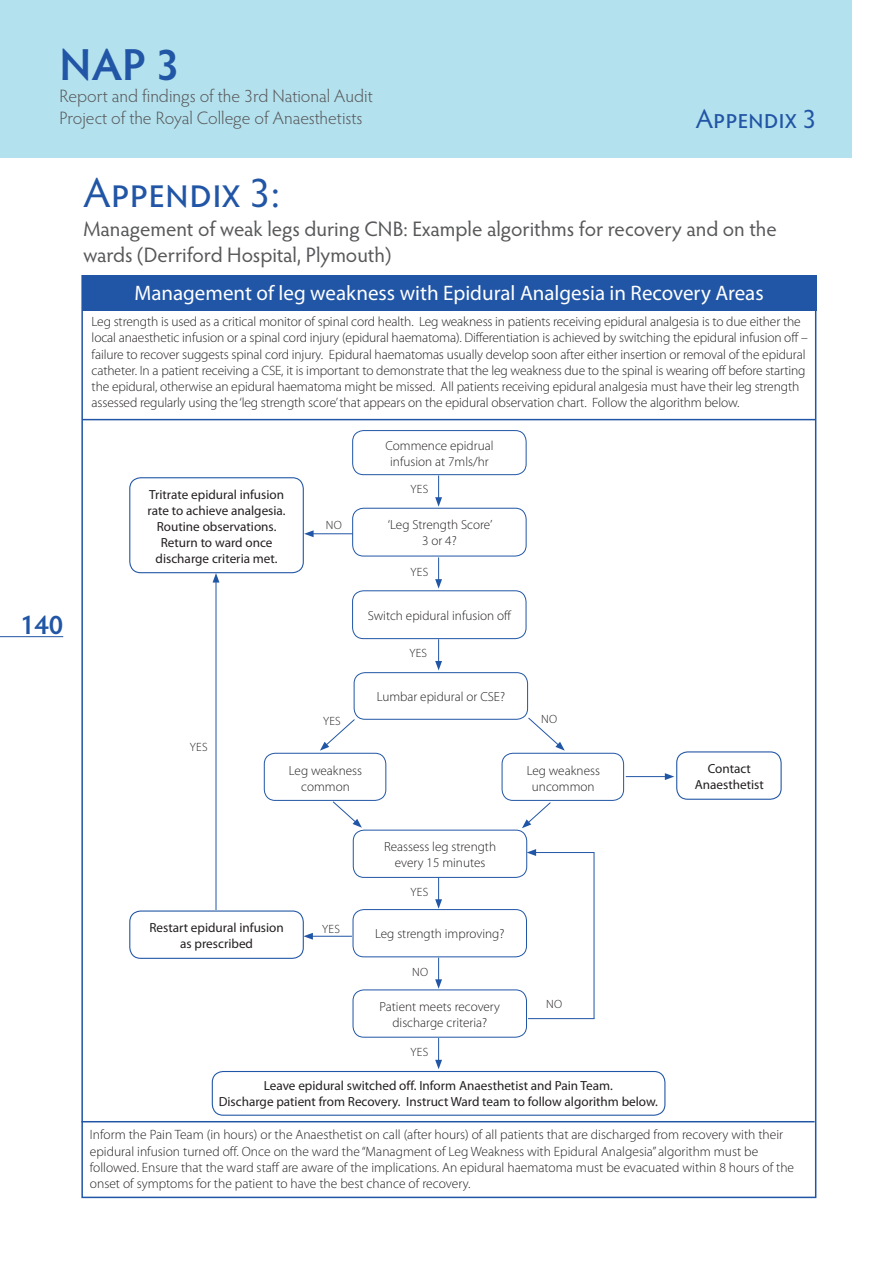
<style>
.page{position:relative;width:893px;height:1263px;background:#fff}
.page>*{position:absolute;margin:0;border:0;box-sizing:border-box;transform-origin:0 0}
.t1{font:600 45px "Hypatia Sans Pro";color:#2155a5}
.t2{font:42px "Hypatia Sans Pro";color:#2155a5}
.t3{font:27px "Hypatia Sans Pro";color:#2155a5}
.t4{font:600 27px "Hypatia Sans Pro";color:#2155a5}
.t5{font:21px/25.2px "Hypatia Sans Pro";letter-spacing:.005em;color:#57585a}
.t6{font:21px "Myriad Pro";color:#fff}
.t7{font:300 18px/21.6px "Hypatia Sans Pro";color:#57585a}
.t8{font:300 13.5px/16.2px "Myriad Pro";letter-spacing:-.01em;color:#231f20}
.t9{font:13.2px/15.9px "Myriad Pro";color:#231f20;text-align:center}
.t10{font:300 13.2px/15.9px "Myriad Pro";color:#231f20;text-align:center}
.t11{font:300 12px "Myriad Pro";letter-spacing:.02em;color:#231f20}
</style>
<div class="page">
<div style="left:0;top:0;width:852px;height:157px;background:#b3e1ed"></div>
<hr style="left:0;top:636px;width:63px;height:1px;background:#2155a5">
<div style="left:82px;top:275px;width:734px;height:35px;background:#2155a5"></div>
<hr style="left:82px;top:419px;width:733px;height:1px;background:#2155a5">
<hr style="left:81px;top:1121px;width:734px;height:1px;background:#2155a5">
<div style="left:352px;top:430px;width:174px;height:45px;border:1px solid #2155a5;border-radius:11px"></div>
<div style="left:352px;top:508px;width:174px;height:48px;border:1px solid #2155a5;border-radius:11px"></div>
<div style="left:352px;top:590px;width:174px;height:49px;border:1px solid #2155a5;border-radius:11px"></div>
<div style="left:354px;top:672px;width:174px;height:48px;border:1px solid #2155a5;border-radius:11px"></div>
<div style="left:353px;top:830px;width:174px;height:48px;border:1px solid #2155a5;border-radius:11px"></div>
<div style="left:676px;top:751px;width:106px;height:49px;border:1px solid #2155a5;border-radius:11px"></div>
<div style="left:353px;top:909px;width:174px;height:48px;border:1px solid #2155a5;border-radius:11px"></div>
<div style="left:129px;top:910px;width:175px;height:49px;border:1px solid #2155a5;border-radius:11px"></div>
<div style="left:212px;top:1071px;width:453px;height:45px;border:1px solid #2155a5;border-radius:11px"></div>
<div style="left:129px;top:477px;width:175px;height:96px;border:1px solid #2155a5;border-radius:11px"></div>
<div style="left:353px;top:989px;width:174px;height:48px;border:1px solid #2155a5;border-radius:11px"></div>
<div style="left:264px;top:753px;width:122px;height:48px;border:1px solid #2155a5;border-radius:11px"></div>
<div style="left:502px;top:753px;width:122px;height:48px;border:1px solid #2155a5;border-radius:11px"></div>
<svg style="left:435px;top:475px;width:7px;height:32px"></svg>
<svg style="left:435px;top:557px;width:7px;height:32px"></svg>
<hr style="left:216px;top:580px;width:1px;height:330px;background:#2155a5">
<svg style="left:213px;top:573px;width:6px;height:9px"></svg>
<svg style="left:435px;top:639px;width:7px;height:31px"></svg>
<svg style="left:435px;top:877px;width:7px;height:32px"></svg>
<svg style="left:435px;top:957px;width:7px;height:32px"></svg>
<svg style="left:435px;top:1038px;width:7px;height:31px"></svg>
<hr style="left:310px;top:936px;width:42px;height:1px;background:#2155a5">
<svg style="left:303px;top:933px;width:10px;height:7px"></svg>
<hr style="left:311px;top:533px;width:42px;height:1px;background:#2155a5">
<svg style="left:304px;top:530px;width:10px;height:7px"></svg>
<hr style="left:534px;top:852px;width:60px;height:1px;background:#2155a5">
<svg style="left:527px;top:849px;width:9px;height:7px"></svg>
<hr style="left:626px;top:776px;width:41px;height:1px;background:#2155a5">
<svg style="left:665px;top:773px;width:9px;height:7px"></svg>
<svg style="left:320px;top:719px;width:35px;height:32px"></svg>
<svg style="left:522px;top:802px;width:29px;height:26px"></svg>
<svg style="left:528px;top:717px;width:37px;height:34px"></svg>
<svg style="left:332px;top:801px;width:30px;height:27px"></svg>
<hr style="left:594px;top:852px;width:1px;height:167px;background:#2155a5">
<hr style="left:528px;top:1018px;width:66px;height:1px;background:#2155a5">
<h1 class="t1" style="left:60px;top:34px;width:122px">NAP 3</h1>
<h3 class="t7" style="left:60px;top:85px;width:315px">Report and findings of the 3rd National Audit<br>Project of the Royal College of Anaesthetists</h3>
<h3 class="t3" style="left:696px;top:100px;width:122px">Appendix 3</h3>
<h2 class="t2" style="left:83px;top:164px;width:198px">Appendix 3:</h2>
<h3 class="t5" style="left:83px;top:216px;width:695px">Management of weak legs during CNB: Example algorithms for recovery and on the wards (Derriford Hospital, Plymouth)</h3>
<h3 class="t6" style="left:134px;top:280px;width:631px">Management of leg weakness with Epidural Analgesia in Recovery Areas</h3>
<p class="t8" style="left:92px;top:313px;width:718px">Leg strength is used as a critical monitor of spinal cord health. Leg weakness in patients receiving epidural analgesia is to due either the local anaesthetic infusion or a spinal cord injury (epidural haematoma). Differentiation is achieved by switching the epidural infusion off – failure to recover suggests spinal cord injury. Epidural haematomas usually develop soon after either insertion or removal of the epidural catheter. In a patient receiving a CSE, it is important to demonstrate that the leg weakness due to the spinal is wearing off before starting the epidural, otherwise an epidural haematoma might be missed. All patients receiving epidural analgesia must have their leg strength assessed regularly using the ‘leg strength score’ that appears on the epidural observation chart. Follow the algorithm below.</p>
<h3 class="t4" style="left:20px;top:606px;width:45px">140</h3>
<p class="t9" style="left:148px;top:487px;width:140px">Tritrate epidural infusion rate to achieve analgesia.<br>Routine observations.<br>Return to ward once discharge criteria met.</p>
<p class="t11" style="left:190px;top:740px;width:13px">yes</p>
<p class="t11" style="left:326px;top:518px;width:17px">NO</p>
<p class="t11" style="left:323px;top:713px;width:13px">yes</p>
<p class="t10" style="left:385px;top:437px;width:110px">Commence epidrual infusion at 7mls/hr</p>
<p class="t11" style="left:411px;top:482px;width:13px">yes</p>
<p class="t10" style="left:388px;top:517px;width:106px">‘Leg Strength Score’<br>3 or 4?</p>
<p class="t11" style="left:411px;top:565px;width:13px">yes</p>
<p class="t10" style="left:368px;top:607px;width:145px">Switch epidural infusion off</p>
<p class="t11" style="left:409px;top:646px;width:13px">yes</p>
<p class="t10" style="left:377px;top:688px;width:130px">Lumbar epidural or CSE?</p>
<p class="t11" style="left:541px;top:712px;width:17px">NO</p>
<p class="t10" style="left:289px;top:762px;width:75px">Leg weakness common</p>
<p class="t10" style="left:527px;top:762px;width:75px">Leg weakness uncommon</p>
<p class="t10" style="left:384px;top:838px;width:113px">Reassess leg strength every 15 minutes</p>
<p class="t9" style="left:149px;top:919px;width:136px">Restart epidural infusion as prescribed</p>
<p class="t11" style="left:322px;top:922px;width:13px">yes</p>
<p class="t11" style="left:411px;top:885px;width:13px">yes</p>
<p class="t10" style="left:375px;top:926px;width:131px">Leg strength improving?</p>
<p class="t11" style="left:412px;top:965px;width:17px">NO</p>
<p class="t10" style="left:380px;top:998px;width:122px">Patient meets recovery discharge criteria?</p>
<p class="t11" style="left:411px;top:1045px;width:13px">yes</p>
<p class="t11" style="left:546px;top:997px;width:17px">NO</p>
<p class="t9" style="left:219px;top:1078px;width:441px">Leave epidural switched off. Inform Anaesthetist and Pain Team.<br>Discharge patient from Recovery. Instruct Ward team to follow algorithm below.</p>
<p class="t9" style="left:695px;top:760px;width:70px">Contact<br>Anaesthetist</p>
<p class="t8" style="left:90px;top:1127px;width:706px">Inform the Pain Team (in hours) or the Anaesthetist on call (after hours) of all patients that are discharged from recovery with their epidural infusion turned off. Once on the ward the “Managment of Leg Weakness with Epidural Analgesia” algorithm must be followed. Ensure that the ward staff are aware of the implications. An epidural haematoma must be evacuated within 8 hours of the onset of symptoms for the patient to have the best chance of recovery.</p>
</div>
